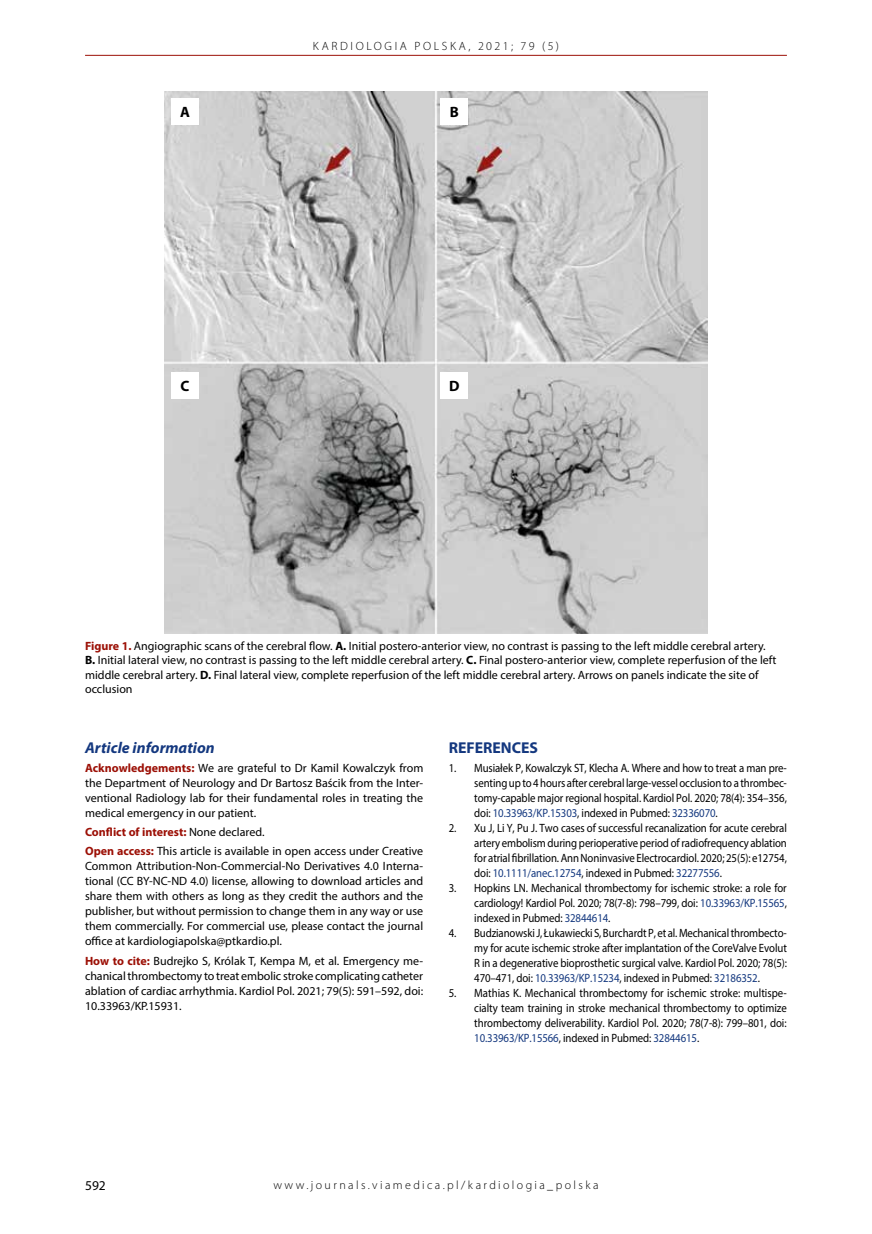
<style>
.page{position:relative;width:872px;height:1234px;background:#fff}
.page>*{position:absolute;margin:0;border:0;box-sizing:border-box;transform-origin:0 0}
.t1{font:italic 700 15.75px "Myriad Pro";color:#14387f}
.t2{font:700 15.75px "Myriad Pro";color:#14387f}
.t3{font:700 15px "Myriad Pro";color:#000}
.t4{font:13.5px "Myriad Pro";color:#000}
.t5{font:12px/15px "Myriad Pro";color:#000;text-align:justify}
.t6{font:12px/15px "Myriad Pro";color:#000;text-align:justify;scale:.9 1}
.t7{font:300 12px "Myriad Pro";letter-spacing:.2em;color:#000}
.t8{font:300 12px "Myriad Pro";letter-spacing:.22em;color:#000}
.s1{font-weight:700;color:#9c1006}
.s2{font-weight:700}
.s3{color:#14387f}
</style>
<div class="page">
<hr style="left:85px;top:55px;width:702px;height:1px;background:#9c1006">
<img style="left:165px;top:91px;width:542px;height:542px">
<div style="left:171px;top:98px;width:27px;height:27px;background:#fff"></div>
<div style="left:441px;top:98px;width:27px;height:27px;background:#fff"></div>
<div style="left:171px;top:371px;width:27px;height:27px;background:#fff"></div>
<div style="left:441px;top:371px;width:27px;height:27px;background:#fff"></div>
<p class="t8" style="left:313px;top:40px;width:248px">KARDIOLOGIA POLSKA, 2021; 79 (5)</p>
<p class="t3" style="left:180px;top:102px;width:11px">A</p>
<p class="t3" style="left:450px;top:102px;width:11px">B</p>
<p class="t3" style="left:180px;top:376px;width:10px">C</p>
<p class="t3" style="left:449px;top:376px;width:12px">D</p>
<p class="t5" style="left:85px;top:638px;width:693px;line-height:14.4px;text-align:left"><span class="s1">Figure 1.</span> Angiographic scans of the cerebral flow. <span class="s2">A.</span> Initial postero-anterior view, no contrast is passing to the left middle cerebral artery.<br><span class="s2">B.</span> Initial lateral view, no contrast is passing to the left middle cerebral artery. <span class="s2">C.</span> Final postero-anterior view, complete reperfusion of the left middle cerebral artery. <span class="s2">D.</span> Final lateral view, complete reperfusion of the left middle cerebral artery. Arrows on panels indicate the site of occlusion</p>
<h1 class="t1" style="left:85px;top:736px;width:131px">Article information</h1>
<p class="t5" style="left:85px;top:760px;width:340px"><span class="s1">Acknowledgements:</span> We are grateful to Dr Kamil Kowalczyk from the Department of Neurology and Dr Bartosz Baścik from the Inter&shy;ventional Radiology lab for their fundamental roles in treating the medical emergency in our patient.</p>
<p class="t5" style="left:85px;top:822px;width:340px;line-height:19.2px"><span class="s1">Conflict of interest:</span> None declared.<br><span class="s1">Open access:</span> This article is available in open access under Creative</p>
<p class="t5" style="left:85px;top:858px;width:340px">Common Attribution-Non-Commercial-No Derivatives 4.0 Interna&shy;tional (CC BY-NC-ND 4.0) license, allowing to download articles and share them with others as long as they credit the authors and the publisher, but without permission to change them in any way or use them commercially. For commercial use, please contact the journal office at kardiologiapolska@ptkardio.pl.</p>
<p class="t5" style="left:85px;top:952px;width:340px"><span class="s1">How to cite:</span> Budrejko S, Królak T, Kempa M, et al. Emergency me&shy;chanical thrombectomy to treat embolic stroke complicating catheter ablation of cardiac arrhythmia. Kardiol Pol. 2021; 79(5): 591–592, doi:<br>10.33963/KP.15931.</p>
<h1 class="t2" style="left:449px;top:736px;width:91px">REFERENCES</h1>
<p class="t6" style="left:474px;top:760px;width:349px;text-indent:-26px">1. Musiałek P, Kowalczyk ST, Klecha A. Where and how to treat a man pre&shy;senting up to 4 hours after cerebral large-vessel occlusion to a thrombec&shy;tomy-capable major regional hospital. Kardiol Pol. 2020; 78(4): 354–356, doi: <span class="s3">10.33963/KP.15303</span>, indexed in Pubmed: <span class="s3">32336070</span>.</p>
<p class="t6" style="left:474px;top:820px;width:349px;text-indent:-26px">2. Xu J, Li Y, Pu J. Two cases of successful recanalization for acute cerebral artery embolism during perioperative period of radiofrequency ablation for atrial fibrillation. Ann Noninvasive Electrocardiol. 2020; 25(5): e12754, doi: <span class="s3">10.1111/anec.12754</span>, indexed in Pubmed: <span class="s3">32277556</span>.</p>
<p class="t6" style="left:474px;top:880px;width:349px;text-indent:-26px">3. Hopkins LN. Mechanical thrombectomy for ischemic stroke: a role for cardiology! Kardiol Pol. 2020; 78(7-8): 798–799, doi: <span class="s3">10.33963/KP.15565</span>, indexed in Pubmed: <span class="s3">32844614</span>.</p>
<p class="t6" style="left:474px;top:925px;width:349px;text-indent:-26px">4. Budzianowski J, Łukawiecki S, Burchardt P, et al. Mechanical thrombecto&shy;my for acute ischemic stroke after implantation of the CoreValve Evolut R in a degenerative bioprosthetic surgical valve. Kardiol Pol. 2020; 78(5):<br>470–471, doi: <span class="s3">10.33963/KP.15234</span>, indexed in Pubmed: <span class="s3">32186352</span>.</p>
<p class="t6" style="left:474px;top:985px;width:349px;text-indent:-25px">5. Mathias K. Mechanical thrombectomy for ischemic stroke: multispe&shy;cialty team training in stroke mechanical thrombectomy to optimize thrombectomy deliverability. Kardiol Pol. 2020; 78(7-8): 799–801, doi:<br><span class="s3">10.33963/KP.15566</span>, indexed in Pubmed: <span class="s3">32844615</span>.</p>
<p class="t4" style="left:85px;top:1176px;width:22px">592</p>
<p class="t7" style="left:273px;top:1177px;width:327px">www.journals.viamedica.pl/kardiologia_polska</p>
</div>
